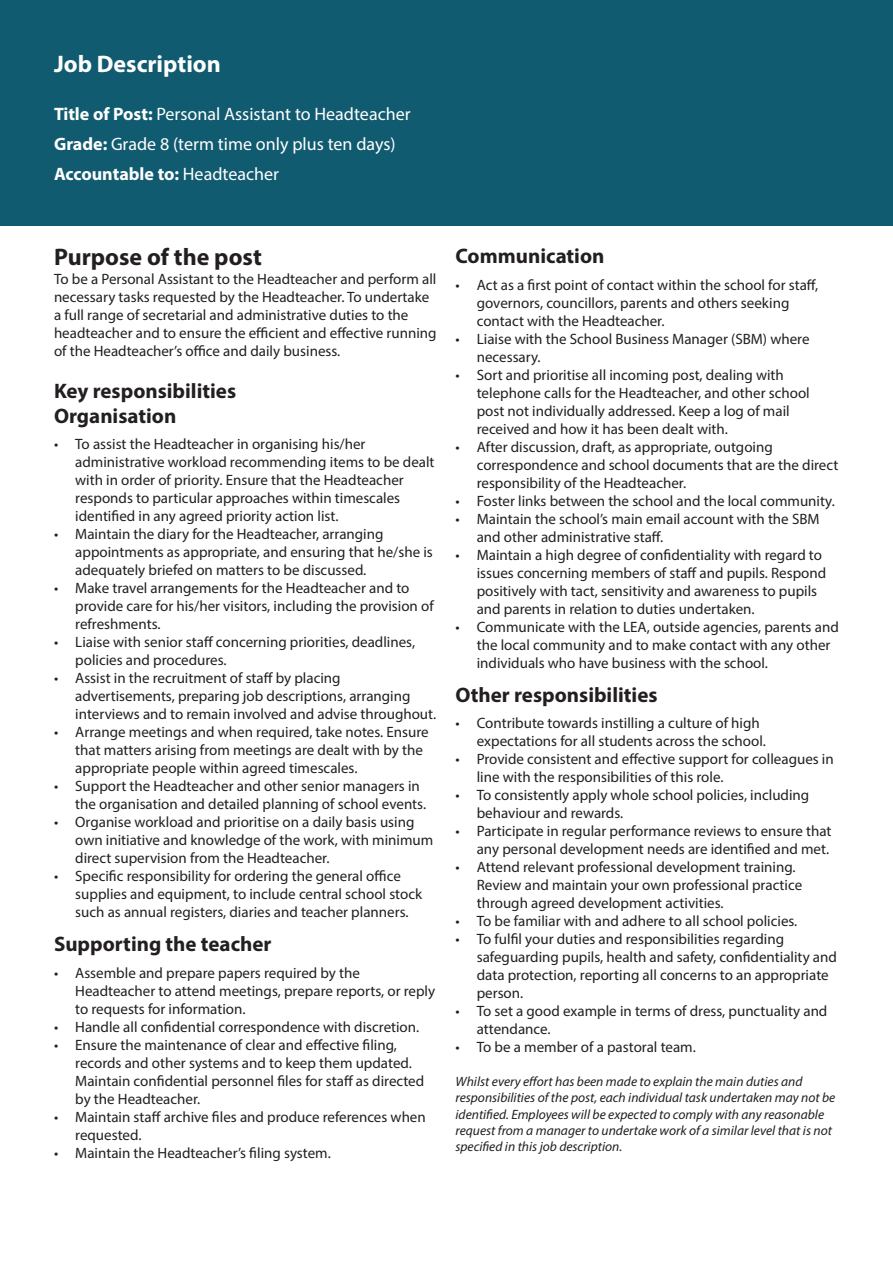
<style>
.page{position:relative;width:893px;height:1263px;background:#fff}
.page>*{position:absolute;margin:0;border:0;box-sizing:border-box;transform-origin:0 0}
.t1{font:700 24px "Myriad Pro";color:#231f20}
.t2{font:700 24px "Myriad Pro";color:#fff}
.t3{font:700 21px/25.2px "Myriad Pro";color:#231f20}
.t4{font:18px/30.2px "Myriad Pro";color:#fff}
.t5{font:15px/18px "Myriad Pro";color:#231f20}
.t6{font:italic 13.5px/16.2px "Myriad Pro";color:#231f20}
.s1{font-weight:700}
</style>
<div class="page">
<div style="left:0;top:0;width:893px;height:225px;background:#115b70"></div>
<h1 class="t2" style="left:54px;top:48px;width:168px">Job Description</h1>
<p class="t4" style="left:54px;top:99px;width:358px"><span class="s1">Title of Post:</span> Personal Assistant to Headteacher<br><span class="s1">Grade:</span> Grade 8 (term time only plus ten days)<br><span class="s1">Accountable to:</span> Headteacher</p>
<h1 class="t1" style="left:54px;top:242px;width:209px">Purpose of the post</h1>
<p class="t5" style="left:54px;top:269px;width:384px">To be a Personal Assistant to the Headteacher and perform all necessary tasks requested by the Headteacher. To undertake a full range of secretarial and administrative duties to the headteacher and to ensure the efficient and effective running of the Headteacher’s office and daily business.</p>
<h2 class="t3" style="left:54px;top:377px;width:184px">Key responsibilities<br>Organisation</h2>
<p class="t5" style="left:75px;top:435px;width:361px;text-indent:-21px">• To assist the Headteacher in organising his/her administrative workload recommending items to be dealt with in order of priority. Ensure that the Headteacher responds to particular approaches within timescales identified in any agreed priority action list.</p>
<p class="t5" style="left:75px;top:525px;width:359px;text-indent:-21px">• Maintain the diary for the Headteacher, arranging appointments as appropriate, and ensuring that he/she is adequately briefed on matters to be discussed.</p>
<p class="t5" style="left:75px;top:579px;width:360px;text-indent:-21px">• Make travel arrangements for the Headteacher and to provide care for his/her visitors, including the provision of refreshments.</p>
<p class="t5" style="left:75px;top:633px;width:341px;text-indent:-21px">• Liaise with senior staff concerning priorities, deadlines, policies and procedures.</p>
<p class="t5" style="left:75px;top:669px;width:362px;text-indent:-21px">• Assist in the recruitment of staff by placing advertisements, preparing job descriptions, arranging interviews and to remain involved and advise throughout.</p>
<p class="t5" style="left:75px;top:723px;width:355px;text-indent:-21px">• Arrange meetings and when required, take notes. Ensure that matters arising from meetings are dealt with by the appropriate people within agreed timescales.</p>
<p class="t5" style="left:75px;top:777px;width:352px;text-indent:-21px">• Support the Headteacher and other senior managers in the organisation and detailed planning of school events.</p>
<p class="t5" style="left:75px;top:813px;width:360px;text-indent:-21px">• Organise workload and prioritise on a daily basis using own initiative and knowledge of the work, with minimum direct supervision from the Headteacher.</p>
<p class="t5" style="left:75px;top:867px;width:348px;text-indent:-21px">• Specific responsibility for ordering the general office supplies and equipment, to include central school stock such as annual registers, diaries and teacher planners.</p>
<h2 class="t3" style="left:54px;top:931px;width:219px">Supporting the teacher</h2>
<p class="t5" style="left:75px;top:963px;width:361px;text-indent:-21px">• Assemble and prepare papers required by the<br>Headteacher to attend meetings, prepare reports, or reply to requests for information.</p>
<p class="t5" style="left:54px;top:1017px;width:367px">• Handle all confidential correspondence with discretion.</p>
<p class="t5" style="left:75px;top:1035px;width:351px;text-indent:-21px">• Ensure the maintenance of clear and effective filing, records and other systems and to keep them updated.<br>Maintain confidential personnel files for staff as directed by the Headteacher.</p>
<p class="t5" style="left:75px;top:1107px;width:352px;text-indent:-21px">• Maintain staff archive files and produce references when requested.</p>
<p class="t5" style="left:54px;top:1143px;width:278px">• Maintain the Headteacher’s filing system.</p>
<h2 class="t3" style="left:455px;top:243px;width:150px">Communication</h2>
<p class="t5" style="left:477px;top:275px;width:343px;text-indent:-21px">• Act as a first point of contact within the school for staff, governors, councillors, parents and others seeking contact with the Headteacher.</p>
<p class="t5" style="left:477px;top:329px;width:334px;text-indent:-21px">• Liaise with the School Business Manager (SBM) where necessary.</p>
<p class="t5" style="left:477px;top:365px;width:335px;text-indent:-21px">• Sort and prioritise all incoming post, dealing with telephone calls for the Headteacher, and other school post not individually addressed. Keep a log of mail received and how it has been dealt with.</p>
<p class="t5" style="left:477px;top:437px;width:363px;text-indent:-21px">• After discussion, draft, as appropriate, outgoing correspondence and school documents that are the direct responsibility of the Headteacher.</p>
<p class="t5" style="left:455px;top:491px;width:381px">• Foster links between the school and the local community.</p>
<p class="t5" style="left:477px;top:509px;width:344px;text-indent:-21px">• Maintain the school’s main email account with the SBM and other administrative staff.</p>
<p class="t5" style="left:477px;top:545px;width:351px;text-indent:-21px">• Maintain a high degree of confidentiality with regard to issues concerning members of staff and pupils. Respond positively with tact, sensitivity and awareness to pupils and parents in relation to duties undertaken.</p>
<p class="t5" style="left:477px;top:617px;width:364px;text-indent:-21px">• Communicate with the LEA, outside agencies, parents and the local community and to make contact with any other individuals who have business with the school.</p>
<h2 class="t3" style="left:455px;top:681px;width:204px">Other responsibilities</h2>
<p class="t5" style="left:477px;top:714px;width:291px;text-indent:-21px">• Contribute towards instilling a culture of high expectations for all students across the school.</p>
<p class="t5" style="left:477px;top:750px;width:359px;text-indent:-21px">• Provide consistent and effective support for colleagues in line with the responsibilities of this role.</p>
<p class="t5" style="left:477px;top:786px;width:334px;text-indent:-21px">• To consistently apply whole school policies, including behaviour and rewards.</p>
<p class="t5" style="left:455px;top:822px;width:378px;text-align:right">• Participate in regular performance reviews to ensure that any personal development needs are identified and met.</p>
<p class="t5" style="left:477px;top:858px;width:327px;text-indent:-21px">• Attend relevant professional development training.<br>Review and maintain your own professional practice through agreed development activities.</p>
<p class="t5" style="left:455px;top:912px;width:343px">• To be familiar with and adhere to all school policies.</p>
<p class="t5" style="left:477px;top:930px;width:362px;text-indent:-21px">• To fulfil your duties and responsibilities regarding safeguarding pupils, health and safety, confidentiality and data protection, reporting all concerns to an appropriate person.</p>
<p class="t5" style="left:477px;top:1002px;width:352px;text-indent:-21px">• To set a good example in terms of dress, punctuality and attendance.</p>
<p class="t5" style="left:455px;top:1038px;width:242px">• To be a member of a pastoral team.</p>
<p class="t6" style="left:455px;top:1073px;width:381px">Whilst every effort has been made to explain the main duties and responsibilities of the post, each individual task undertaken may not be identified. Employees will be expected to comply with any reasonable request from a manager to undertake work of a similar level that is not specified in this job description.</p>
</div>
